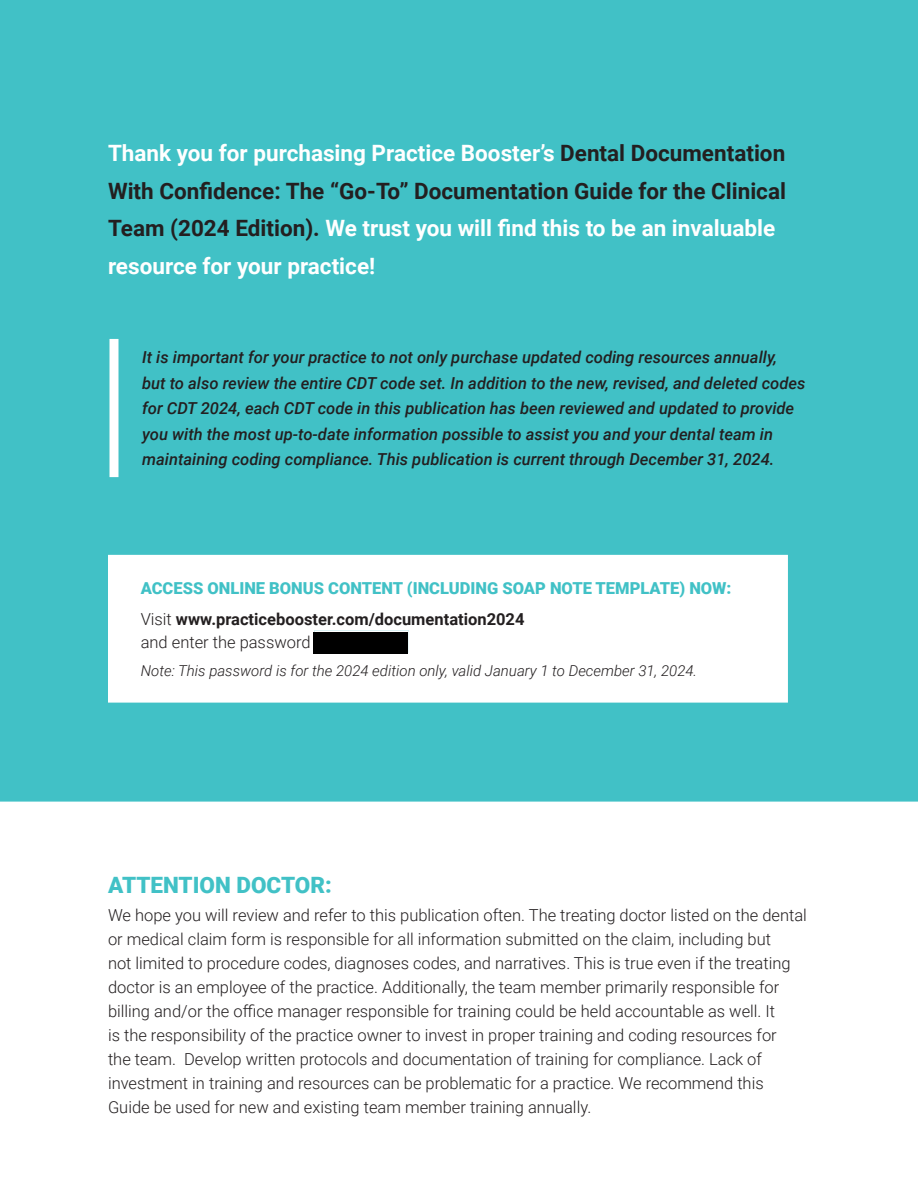
<style>
.page{position:relative;width:918px;height:1188px;background:#fff}
.page>*{position:absolute;margin:0;border:0;box-sizing:border-box;transform-origin:0 0}
.Body_NEW{font:700 22.5px/37.5px "Roboto";color:#fff}
.Body_NEW-2{font:900 22.5px "Roboto";color:#41c1c6}
.Body_NEW-3{font:300 16.5px/24px "Roboto";color:#231f20}
.Body_NEW-4{font:italic 500 16.5px/25.5px "Roboto";color:#231f20}
.Body_NEW-5{font:700 16.5px/22.5px "Roboto";color:#231f20}
.Body_NEW-6{font:900 16.5px "Roboto";color:#41c1c6}
.Body_NEW-7{font:italic 300 15px "Roboto";color:#231f20}
.s1{color:#231f20}
.s2{font-weight:300}
</style>
<div class="page">
<div style="left:0;top:0;width:918px;height:802px;background:#41c1c6"></div>
<div style="left:110px;top:339px;width:8px;height:138px;background:#fff"></div>
<svg style="left:108px;top:555px;width:680px;height:148px"></svg>
<div style="left:313px;top:632px;width:94px;height:22px;background:#000"></div>
<p class="Body_NEW" style="left:108px;top:134px;width:680px">Thank you for purchasing Practice Booster’s <span class="s1">Dental Documentation With Confidence: The “Go-To” Documentation Guide for the Clinical Team (2024 Edition).</span> We trust you will find this to be an invaluable resource for your practice!</p>
<p class="Body_NEW-4" style="left:142px;top:344px;width:665px">It is important for your practice to not only purchase updated coding resources annually,<br>but to also review the entire CDT code set. In addition to the new, revised, and deleted codes for CDT 2024, each CDT code in this publication has been reviewed and updated to provide you with the most up-to-date information possible to assist you and your dental team in maintaining coding compliance. This publication is current through December 31, 2024.</p>
<p class="Body_NEW-6" style="left:141px;top:577px;width:592px">ACCESS ONLINE BONUS CONTENT (INCLUDING SOAP NOTE TEMPLATE) NOW:</p>
<p class="Body_NEW-5" style="left:141px;top:607px;width:385px"><span class="s2">Visit</span> www.practicebooster.com/documentation2024 <span class="s2">and enter the password</span></p>
<p class="Body_NEW-7" style="left:141px;top:660px;width:558px">Note: This password is for the 2024 edition only, valid January 1 to December 31, 2024.</p>
<p class="Body_NEW-2" style="left:108px;top:869px;width:225px">ATTENTION DOCTOR:</p>
<p class="Body_NEW-3" style="left:108px;top:903px;width:700px">We hope you will review and refer to this publication often. The treating doctor listed on the dental or medical claim form is responsible for all information submitted on the claim, including but<br>not limited to procedure codes, diagnoses codes, and narratives. This is true even if the treating doctor is an employee of the practice. Additionally, the team member primarily responsible for billing and/or the office manager responsible for training could be held accountable as well. It<br>is the responsibility of the practice owner to invest in proper training and coding resources for<br>the team. Develop written protocols and documentation of training for compliance. Lack of investment in training and resources can be problematic for a practice. We recommend this Guide be used for new and existing team member training annually.</p>
</div>
